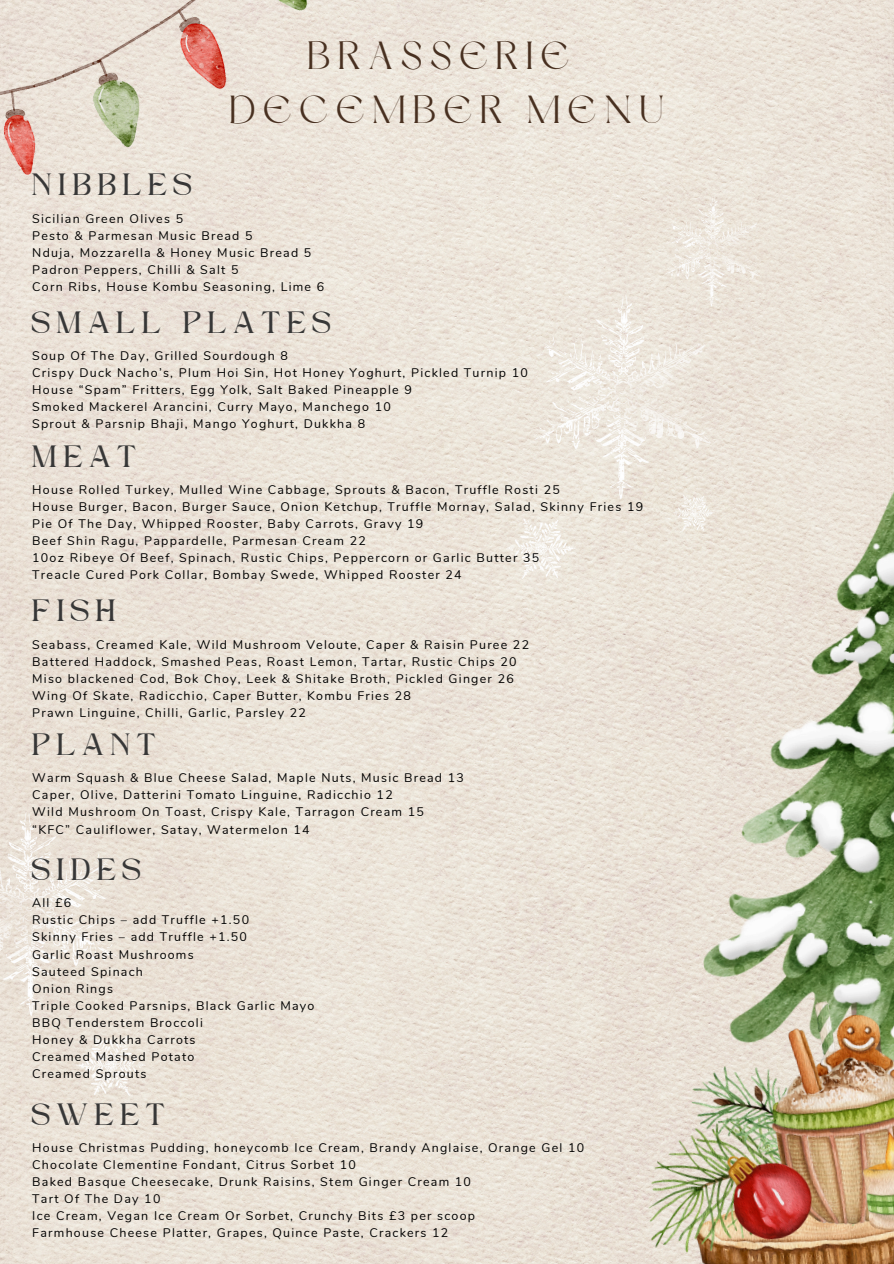
<style>
.page{position:relative;width:894px;height:1264px;background:#fff}
.page>*{position:absolute;margin:0;border:0;box-sizing:border-box;transform-origin:0 0}
.t1{font:39px/54px "Dream Avenue";letter-spacing:.2em;color:#483020;text-align:center}
.t2{font:31.5px "Higuen";letter-spacing:.2em;color:#373737}
.t3{font:12.45px "Nunito";letter-spacing:.1em;color:#000}
</style>
<div class="page">
<img style="left:0;top:0;width:893px;height:1263px">
<img style="left:652px;top:444px;width:241px;height:542px">
<img style="left:0;top:0;width:366px;height:175px">
<img style="left:627px;top:986px;width:266px;height:277px">
<img style="left:0;top:713px;width:145px;height:382px">
<img style="left:506px;top:196px;width:253px;height:382px">
<p class="t1" style="left:229px;top:32px;width:436px">BRASSERIE<br>DECEMBER MENU</p>
<p class="t2" style="left:32px;top:172px;width:161px">NIBBLES</p>
<p class="t3" style="left:32px;top:210px;width:152px">Sicilian Green Olives 5</p>
<p class="t3" style="left:32px;top:227px;width:222px">Pesto &amp; Parmesan Music Bread 5</p>
<h2 class="t3" style="left:32px;top:244px;width:280px">Nduja, Mozzarella &amp; Honey Music Bread 5</h2>
<p class="t3" style="left:32px;top:261px;width:208px">Padron Peppers, Chilli &amp; Salt 5</p>
<p class="t3" style="left:32px;top:278px;width:293px">Corn Ribs, House Kombu Seasoning, Lime 6</p>
<p class="t2" style="left:32px;top:309px;width:300px">SMALL PLATES</p>
<p class="t3" style="left:32px;top:347px;width:257px">Soup Of The Day, Grilled Sourdough 8</p>
<p class="t3" style="left:32px;top:364px;width:497px">Crispy Duck Nacho’s, Plum Hoi Sin, Hot Honey Yoghurt, Pickled Turnip 10</p>
<h2 class="t3" style="left:32px;top:382px;width:381px">House “Spam” Fritters, Egg Yolk, Salt Baked Pineapple 9</h2>
<p class="t3" style="left:32px;top:399px;width:360px">Smoked Mackerel Arancini, Curry Mayo, Manchego 10</p>
<p class="t3" style="left:32px;top:416px;width:334px">Sprout &amp; Parsnip Bhaji, Mango Yoghurt, Dukkha 8</p>
<p class="t2" style="left:32px;top:443px;width:106px">MEAT</p>
<p class="t3" style="left:32px;top:481px;width:529px">House Rolled Turkey, Mulled Wine Cabbage, Sprouts &amp; Bacon, Truffle Rosti 25</p>
<p class="t3" style="left:32px;top:498px;width:612px">House Burger, Bacon, Burger Sauce, Onion Ketchup, Truffle Mornay, Salad, Skinny Fries 19</p>
<p class="t3" style="left:32px;top:515px;width:392px">Pie Of The Day, Whipped Rooster, Baby Carrots, Gravy 19</p>
<p class="t3" style="left:32px;top:532px;width:335px">Beef Shin Ragu, Pappardelle, Parmesan Cream 22</p>
<h2 class="t3" style="left:32px;top:549px;width:508px">10oz Ribeye Of Beef, Spinach, Rustic Chips, Peppercorn or Garlic Butter 35</h2>
<p class="t3" style="left:32px;top:566px;width:431px">Treacle Cured Pork Collar, Bombay Swede, Whipped Rooster 24</p>
<p class="t2" style="left:32px;top:598px;width:86px">FISH</p>
<p class="t3" style="left:32px;top:636px;width:498px">Seabass, Creamed Kale, Wild Mushroom Veloute, Caper &amp; Raisin Puree 22</p>
<p class="t3" style="left:32px;top:653px;width:485px">Battered Haddock, Smashed Peas, Roast Lemon, Tartar, Rustic Chips 20</p>
<p class="t3" style="left:32px;top:670px;width:483px">Miso blackened Cod, Bok Choy, Leek &amp; Shitake Broth, Pickled Ginger 26</p>
<p class="t3" style="left:32px;top:687px;width:380px">Wing Of Skate, Radicchio, Caper Butter, Kombu Fries 28</p>
<h2 class="t3" style="left:32px;top:704px;width:275px">Prawn Linguine, Chilli, Garlic, Parsley 22</h2>
<p class="t2" style="left:32px;top:731px;width:125px">PLANT</p>
<p class="t3" style="left:32px;top:769px;width:433px">Warm Squash &amp; Blue Cheese Salad, Maple Nuts, Music Bread 13</p>
<p class="t3" style="left:32px;top:786px;width:362px">Caper, Olive, Datterini Tomato Linguine, Radicchio 12</p>
<p class="t3" style="left:32px;top:803px;width:393px">Wild Mushroom On Toast, Crispy Kale, Tarragon Cream 15</p>
<h2 class="t3" style="left:32px;top:821px;width:279px">“KFC” Cauliflower, Satay, Watermelon 14</h2>
<p class="t2" style="left:32px;top:856px;width:110px">SIDES</p>
<p class="t3" style="left:32px;top:894px;width:41px">All £6</p>
<p class="t3" style="left:32px;top:911px;width:218px">Rustic Chips – add Truffle +1.50</p>
<p class="t3" style="left:32px;top:928px;width:216px">Skinny Fries – add Truffle +1.50</p>
<p class="t3" style="left:32px;top:945px;width:163px">Garlic Roast Mushrooms</p>
<p class="t3" style="left:32px;top:963px;width:112px">Sauteed Spinach</p>
<p class="t3" style="left:32px;top:980px;width:82px">Onion Rings</p>
<p class="t3" style="left:32px;top:997px;width:283px">Triple Cooked Parsnips, Black Garlic Mayo</p>
<p class="t3" style="left:32px;top:1014px;width:172px">BBQ Tenderstem Broccoli</p>
<p class="t3" style="left:32px;top:1031px;width:165px">Honey &amp; Dukkha Carrots</p>
<p class="t3" style="left:32px;top:1048px;width:164px">Creamed Mashed Potato</p>
<p class="t3" style="left:32px;top:1065px;width:116px">Creamed Sprouts</p>
<h2 class="t2" style="left:32px;top:1101px;width:135px">SWEET</h2>
<p class="t3" style="left:32px;top:1139px;width:553px">House Christmas Pudding, honeycomb Ice Cream, Brandy Anglaise, Orange Gel 10</p>
<p class="t3" style="left:32px;top:1156px;width:325px">Chocolate Clementine Fondant, Citrus Sorbet 10</p>
<p class="t3" style="left:32px;top:1173px;width:440px">Baked Basque Cheesecake, Drunk Raisins, Stem Ginger Cream 10</p>
<p class="t3" style="left:32px;top:1190px;width:130px">Tart Of The Day 10</p>
<p class="t3" style="left:32px;top:1207px;width:444px">Ice Cream, Vegan Ice Cream Or Sorbet, Crunchy Bits £3 per scoop</p>
<p class="t3" style="left:32px;top:1224px;width:417px">Farmhouse Cheese Platter, Grapes, Quince Paste, Crackers 12</p>
</div>
